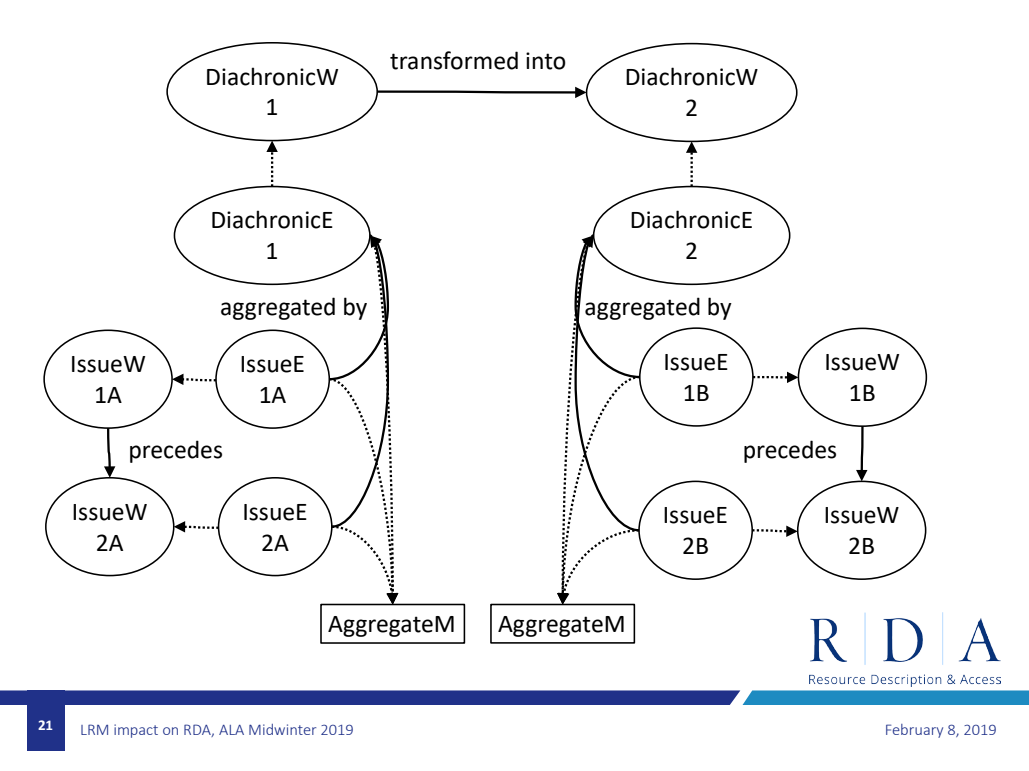
<style>
.page{position:relative;width:1029px;height:771px;background:#fff}
.page>*{position:absolute;margin:0;border:0;box-sizing:border-box;transform-origin:0 0}
.t1{font:25.7px "Calibri";color:#000}
.t2{font:300 16.4px "Calibri";color:#203189}
.t3{font:700 15px "Calibri";color:#fff}
</style>
<div class="page">
<svg style="left:0;top:690px;width:1028px;height:15px;background:#28529d"></svg>
<div style="left:27px;top:690px;width:37px;height:61px;background:#203189"></div>
<img style="left:809px;top:613px;width:191px;height:73px">
<div style="left:43px;top:330px;width:130px;height:99px;border:2px solid #000;border-radius:50%"></div>
<div style="left:797px;top:328px;width:129px;height:99px;border:2px solid #000;border-radius:50%"></div>
<div style="left:45px;top:477px;width:129px;height:99px;border:2px solid #000;border-radius:50%"></div>
<div style="left:796px;top:481px;width:130px;height:99px;border:2px solid #000;border-radius:50%"></div>
<svg style="left:266px;top:141px;width:12px;height:47px"></svg>
<svg style="left:375px;top:87px;width:211px;height:11px"></svg>
<svg style="left:104px;top:426px;width:11px;height:52px"></svg>
<svg style="left:685px;top:141px;width:12px;height:47px"></svg>
<svg style="left:172px;top:374px;width:46px;height:11px"></svg>
<svg style="left:174px;top:521px;width:46px;height:12px"></svg>
<svg style="left:751px;top:372px;width:47px;height:11px"></svg>
<svg style="left:750px;top:526px;width:47px;height:11px"></svg>
<svg style="left:855px;top:424px;width:12px;height:57px"></svg>
<div style="left:320px;top:604px;width:145px;height:40px;border:2px solid #000"></div>
<svg style="left:327px;top:233px;width:71px;height:372px"></svg>
<svg style="left:556px;top:233px;width:85px;height:372px"></svg>
<div style="left:490px;top:604px;width:145px;height:40px;border:2px solid #000"></div>
<p class="t1" style="left:205px;top:58px;width:135px">DiachronicW</p>
<p class="t1" style="left:265px;top:89px;width:15px">1</p>
<p class="t1" style="left:210px;top:202px;width:125px">DiachronicE</p>
<p class="t1" style="left:265px;top:233px;width:15px">1</p>
<p class="t1" style="left:390px;top:42px;width:178px">transformed into</p>
<p class="t1" style="left:624px;top:59px;width:135px">DiachronicW</p>
<p class="t1" style="left:684px;top:90px;width:15px">2</p>
<p class="t1" style="left:629px;top:202px;width:125px">DiachronicE</p>
<p class="t1" style="left:684px;top:233px;width:15px">2</p>
<p class="t1" style="left:70px;top:346px;width:77px">IssueW</p>
<p class="t1" style="left:94px;top:377px;width:29px">1A</p>
<p class="t1" style="left:220px;top:289px;width:149px">aggregated by</p>
<p class="t1" style="left:584px;top:289px;width:149px">aggregated by</p>
<p class="t1" style="left:240px;top:346px;width:67px">IssueE</p>
<p class="t1" style="left:258px;top:377px;width:29px">1A</p>
<p class="t1" style="left:663px;top:344px;width:67px">IssueE</p>
<p class="t1" style="left:682px;top:374px;width:28px">1B</p>
<p class="t1" style="left:824px;top:344px;width:77px">IssueW</p>
<p class="t1" style="left:848px;top:375px;width:28px">1B</p>
<p class="t1" style="left:128px;top:432px;width:96px">precedes</p>
<p class="t1" style="left:742px;top:432px;width:96px">precedes</p>
<p class="t1" style="left:72px;top:493px;width:77px">IssueW</p>
<p class="t1" style="left:96px;top:524px;width:29px">2A</p>
<p class="t1" style="left:242px;top:493px;width:67px">IssueE</p>
<p class="t1" style="left:261px;top:524px;width:29px">2A</p>
<p class="t1" style="left:328px;top:606px;width:129px">AggregateM</p>
<p class="t1" style="left:498px;top:606px;width:129px">AggregateM</p>
<p class="t1" style="left:662px;top:497px;width:67px">IssueE</p>
<p class="t1" style="left:681px;top:528px;width:28px">2B</p>
<p class="t1" style="left:823px;top:497px;width:77px">IssueW</p>
<p class="t1" style="left:847px;top:528px;width:28px">2B</p>
<p class="t3" style="left:38px;top:714px;width:17px">21</p>
<p class="t2" style="left:884px;top:719px;width:113px">February 8, 2019</p>
<p class="t2" style="left:80px;top:719px;width:275px">LRM impact on RDA, ALA Midwinter 2019</p>
</div>
